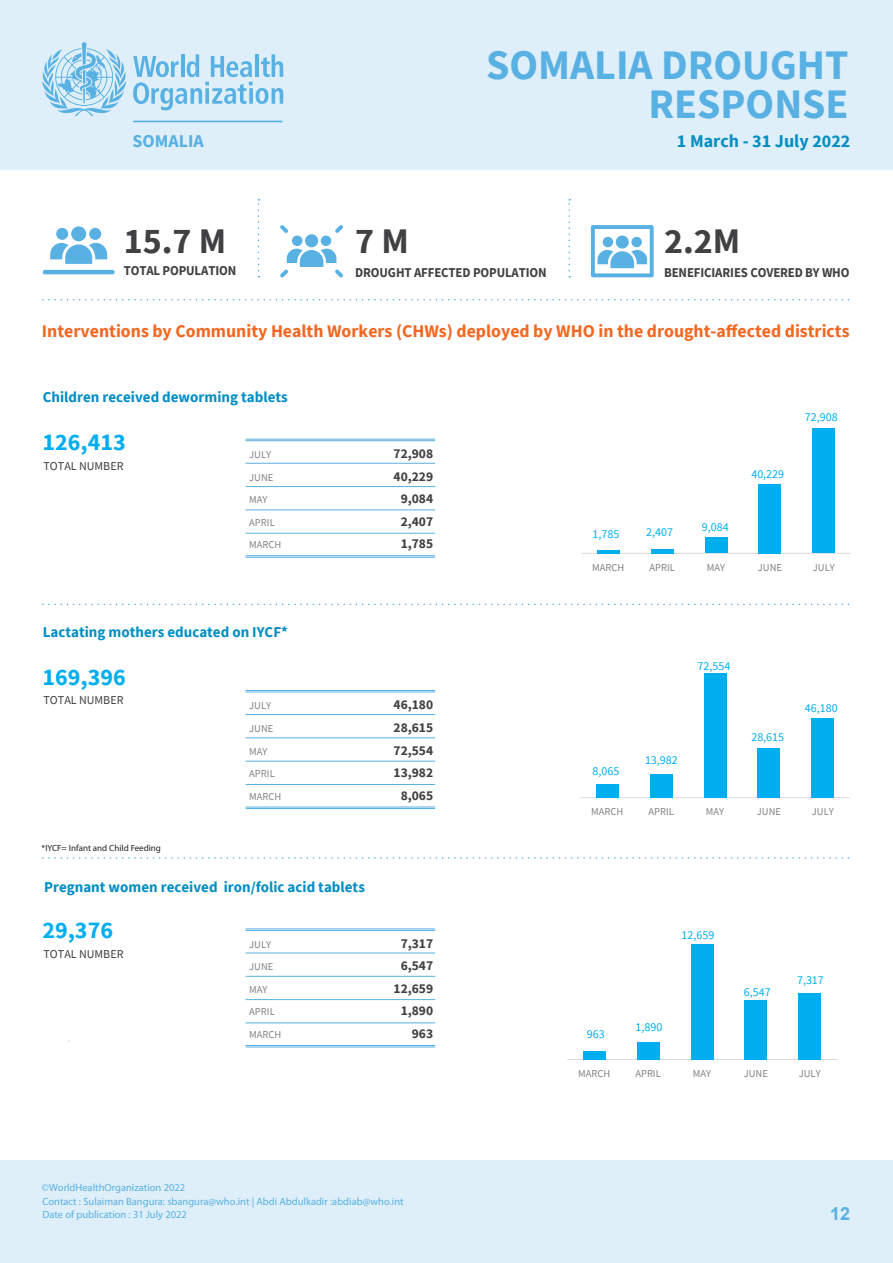
<style>
.page{position:relative;width:893px;height:1263px;background:#fff}
.page>*{position:absolute;margin:0;border:0;box-sizing:border-box;transform-origin:0 0}
.t1{font:700 42px/39px "Source Sans Pro";color:#58b0e3;text-align:right}
.t2{font:700 36px "Source Sans Pro";color:#414042}
.t3{font:700 24px "Source Sans Pro";color:#00aeef}
.t4{font:700 18px "Source Sans Pro";color:#028ec4}
.t5{font:700 18px "Source Sans Pro";color:#58b0e3}
.t6{font:700 18px "Arial";color:#58b0e3}
.t7{font:700 17.85px "Source Sans Pro";color:#f26722}
.t8{font:700 15px "Source Sans Pro";color:#028ec4}
.t9{font:700 13.5px/22.5px "Source Sans Pro";letter-spacing:-.01em;color:#414042;text-align:center}
.t10{font:700 13.5px "Source Sans Pro";letter-spacing:-.01em;color:#414042;scale:.95 1}
.t11{font:12px "Source Sans Pro";color:#00aeef}
.t12{font:12px "Source Sans Pro";color:#414042}
.t13{font:10.5px/12.6px "Myriad Pro";color:#58b0e3}
.t14{font:10.5px/22.5px "Source Sans Pro";color:#808285}
.t15{font:9px "Myriad Pro";color:#231f20}
</style>
<div class="page">
<svg style="left:591px;top:225px;width:63px;height:52px"></svg>
<div style="left:305px;top:234px;width:13px;height:13px;background:#58b0e3;border-radius:50%"></div>
<div style="left:292px;top:236px;width:10px;height:10px;background:#58b0e3;border-radius:50%"></div>
<div style="left:321px;top:236px;width:10px;height:10px;background:#58b0e3;border-radius:50%"></div>
<svg style="left:280px;top:225px;width:8px;height:8px"></svg>
<svg style="left:335px;top:225px;width:8px;height:8px"></svg>
<svg style="left:280px;top:249px;width:63px;height:29px"></svg>
<svg style="left:50px;top:243px;width:57px;height:21px"></svg>
<div style="left:71px;top:226px;width:15px;height:15px;background:#58b0e3;border-radius:50%"></div>
<div style="left:56px;top:228px;width:12px;height:12px;background:#58b0e3;border-radius:50%"></div>
<div style="left:89px;top:228px;width:12px;height:12px;background:#58b0e3;border-radius:50%"></div>
<hr style="left:43px;top:270px;width:72px;height:4px;background:#58b0e3;border-radius:2px">
<svg style="left:258px;top:199px;width:1px;height:78px"></svg>
<svg style="left:568px;top:199px;width:2px;height:78px"></svg>
<svg style="left:43px;top:299px;width:807px;height:1px"></svg>
<div style="left:0;top:0;width:893px;height:170px;background:#deeff9"></div>
<div style="left:0;top:1160px;width:893px;height:103px;background:#deeff9"></div>
<svg style="left:42px;top:42px;width:241px;height:74px"></svg>
<hr style="left:133px;top:121px;width:149px;height:1px;background:#58b0e3">
<svg style="left:43px;top:604px;width:807px;height:1px"></svg>
<svg style="left:43px;top:857px;width:807px;height:2px"></svg>
<hr style="left:581px;top:553px;width:270px;height:1px;background:#dad9d9">
<hr style="left:597px;top:550px;width:22px;height:3px;background:#00aeef">
<hr style="left:651px;top:549px;width:22px;height:4px;background:#00aeef">
<div style="left:705px;top:538px;width:22px;height:15px;background:#00aeef"></div>
<div style="left:759px;top:484px;width:22px;height:69px;background:#00aeef"></div>
<div style="left:812px;top:428px;width:23px;height:125px;background:#00aeef"></div>
<hr style="left:580px;top:797px;width:270px;height:1px;background:#dad9d9">
<div style="left:596px;top:784px;width:23px;height:14px;background:#00aeef"></div>
<div style="left:650px;top:774px;width:22px;height:24px;background:#00aeef"></div>
<div style="left:704px;top:673px;width:22px;height:125px;background:#00aeef"></div>
<div style="left:758px;top:749px;width:22px;height:49px;background:#00aeef"></div>
<div style="left:811px;top:719px;width:23px;height:79px;background:#00aeef"></div>
<hr style="left:246px;top:463px;width:189px;height:1px;background:#58b0e3">
<hr style="left:246px;top:486px;width:189px;height:1px;background:#58b0e3">
<hr style="left:246px;top:510px;width:189px;height:1px;background:#58b0e3">
<hr style="left:246px;top:439px;width:189px;height:1px;background:#58b0e3">
<hr style="left:246px;top:440px;width:189px;height:1px;background:#58b0e3">
<hr style="left:246px;top:533px;width:189px;height:1px;background:#58b0e3">
<hr style="left:246px;top:557px;width:189px;height:1px;background:#58b0e3">
<hr style="left:246px;top:555px;width:189px;height:1px;background:#58b0e3">
<hr style="left:246px;top:714px;width:189px;height:1px;background:#58b0e3">
<hr style="left:246px;top:738px;width:189px;height:1px;background:#58b0e3">
<hr style="left:246px;top:690px;width:189px;height:1px;background:#58b0e3">
<hr style="left:246px;top:692px;width:189px;height:1px;background:#58b0e3">
<hr style="left:246px;top:784px;width:189px;height:1px;background:#58b0e3">
<hr style="left:246px;top:761px;width:189px;height:1px;background:#58b0e3">
<hr style="left:246px;top:808px;width:189px;height:1px;background:#58b0e3">
<hr style="left:246px;top:807px;width:189px;height:1px;background:#58b0e3">
<hr style="left:567px;top:1059px;width:270px;height:1px;background:#dad9d9">
<div style="left:583px;top:1051px;width:22px;height:8px;background:#00aeef"></div>
<div style="left:637px;top:1042px;width:22px;height:17px;background:#00aeef"></div>
<div style="left:691px;top:944px;width:22px;height:115px;background:#00aeef"></div>
<div style="left:745px;top:1000px;width:22px;height:59px;background:#00aeef"></div>
<div style="left:798px;top:992px;width:23px;height:67px;background:#00aeef"></div>
<hr style="left:246px;top:953px;width:189px;height:1px;background:#58b0e3">
<hr style="left:246px;top:976px;width:189px;height:1px;background:#58b0e3">
<hr style="left:246px;top:929px;width:189px;height:1px;background:#58b0e3">
<hr style="left:246px;top:930px;width:189px;height:1px;background:#58b0e3">
<hr style="left:246px;top:1023px;width:189px;height:1px;background:#58b0e3">
<hr style="left:246px;top:999px;width:189px;height:1px;background:#58b0e3">
<hr style="left:246px;top:1047px;width:189px;height:1px;background:#58b0e3">
<hr style="left:246px;top:1045px;width:189px;height:1px;background:#58b0e3">
<h3 class="t5" style="left:132px;top:129px;width:73px">SOMALIA</h3>
<h2 class="t2" style="left:124px;top:216px;width:104px">15.7 M</h2>
<p class="t10" style="left:124px;top:261px;width:120px">TOTAL POPULATION</p>
<h2 class="t2" style="left:355px;top:216px;width:55px">7 M</h2>
<h1 class="t1" style="left:486px;top:45px;width:364px">SOMALIA DROUGHT<br>RESPONSE</h1>
<h3 class="t4" style="left:677px;top:129px;width:175px">1 March - 31 July 2022</h3>
<h2 class="t2" style="left:664px;top:216px;width:78px">2.2M</h2>
<p class="t10" style="left:355px;top:263px;width:203px">DROUGHT AFFECTED POPULATION</p>
<p class="t10" style="left:664px;top:263px;width:197px">BENEFICIARIES COVERED BY WHO</p>
<h3 class="t7" style="left:42px;top:319px;width:809px">Interventions by Community Health Workers (CHWs) deployed by WHO in the drought-affected districts</h3>
<h3 class="t8" style="left:43px;top:387px;width:247px">Children received deworming tablets</h3>
<h3 class="t3" style="left:42px;top:426px;width:85px">126,413</h3>
<p class="t12" style="left:43px;top:458px;width:82px">TOTAL NUMBER</p>
<p class="t14" style="left:249px;top:443px;width:34px">JULY<br>JUNE<br>MAY<br>APRIL<br>MARCH</p>
<p class="t9" style="left:394px;top:442px;width:41px">72,908<br>40,229<br>9,084<br>2,407<br>1,785</p>
<h3 class="t8" style="left:43px;top:621px;width:247px">Lactating mothers educated on IYCF*</h3>
<h3 class="t3" style="left:42px;top:661px;width:85px">169,396</h3>
<p class="t12" style="left:43px;top:693px;width:82px">TOTAL NUMBER</p>
<p class="t15" style="left:42px;top:843px;width:121px">*IYCF= Infant and Child Feeding</p>
<p class="t14" style="left:249px;top:695px;width:34px">JULY<br>JUNE<br>MAY<br>APRIL<br>MARCH</p>
<p class="t9" style="left:394px;top:693px;width:41px">46,180<br>28,615<br>72,554<br>13,982<br>8,065</p>
<h3 class="t8" style="left:44px;top:876px;width:322px">Pregnant women received iron/folic acid tablets</h3>
<h3 class="t3" style="left:42px;top:914px;width:72px">29,376</h3>
<p class="t12" style="left:43px;top:946px;width:82px">TOTAL NUMBER</p>
<p class="t13" style="left:42px;top:1181px;width:145px">©WorldHealthOrganization 2022</p>
<p class="t14" style="left:249px;top:933px;width:34px">JULY<br>JUNE<br>MAY<br>APRIL<br>MARCH</p>
<p class="t9" style="left:394px;top:932px;width:41px;text-align:right">7,317<br>6,547<br>12,659<br>1,890<br>963</p>
<p class="t13" style="left:42px;top:1195px;width:363px">Contact : Sulaiman Bangura: sbangura@who.int | Abdi Abdulkadir :abdiab@who.int<br>Date of publication : 31 July 2022</p>
<p class="t11" style="left:593px;top:527px;width:28px">1,785</p>
<p class="t11" style="left:646px;top:525px;width:28px">2,407</p>
<p class="t11" style="left:702px;top:519px;width:28px">9,084</p>
<p class="t11" style="left:751px;top:467px;width:34px">40,229</p>
<p class="t11" style="left:805px;top:410px;width:34px">72,908</p>
<p class="t14" style="left:592px;top:556px;width:34px">MARCH</p>
<p class="t14" style="left:649px;top:556px;width:27px">APRIL</p>
<p class="t14" style="left:707px;top:556px;width:20px">MAY</p>
<p class="t14" style="left:758px;top:556px;width:26px">JUNE</p>
<p class="t14" style="left:813px;top:556px;width:23px">JULY</p>
<p class="t11" style="left:593px;top:764px;width:28px">8,065</p>
<p class="t11" style="left:697px;top:658px;width:34px">72,554</p>
<p class="t11" style="left:645px;top:753px;width:34px">13,982</p>
<p class="t11" style="left:751px;top:730px;width:34px">28,615</p>
<p class="t11" style="left:805px;top:700px;width:34px">46,180</p>
<p class="t14" style="left:591px;top:800px;width:34px">MARCH</p>
<p class="t14" style="left:648px;top:800px;width:27px">APRIL</p>
<p class="t14" style="left:706px;top:800px;width:20px">MAY</p>
<p class="t14" style="left:757px;top:800px;width:26px">JUNE</p>
<p class="t14" style="left:812px;top:800px;width:23px">JULY</p>
<p class="t11" style="left:587px;top:1026px;width:19px">963</p>
<p class="t11" style="left:682px;top:927px;width:34px">12,659</p>
<p class="t11" style="left:635px;top:1019px;width:28px">1,890</p>
<p class="t11" style="left:744px;top:984px;width:28px">6,547</p>
<p class="t11" style="left:797px;top:972px;width:28px">7,317</p>
<p class="t14" style="left:578px;top:1062px;width:34px">MARCH</p>
<p class="t14" style="left:635px;top:1062px;width:27px">APRIL</p>
<p class="t14" style="left:693px;top:1062px;width:20px">MAY</p>
<p class="t14" style="left:744px;top:1062px;width:26px">JUNE</p>
<p class="t14" style="left:799px;top:1062px;width:23px">JULY</p>
<h3 class="t6" style="left:830px;top:1201px;width:22px">12</h3>
</div>
